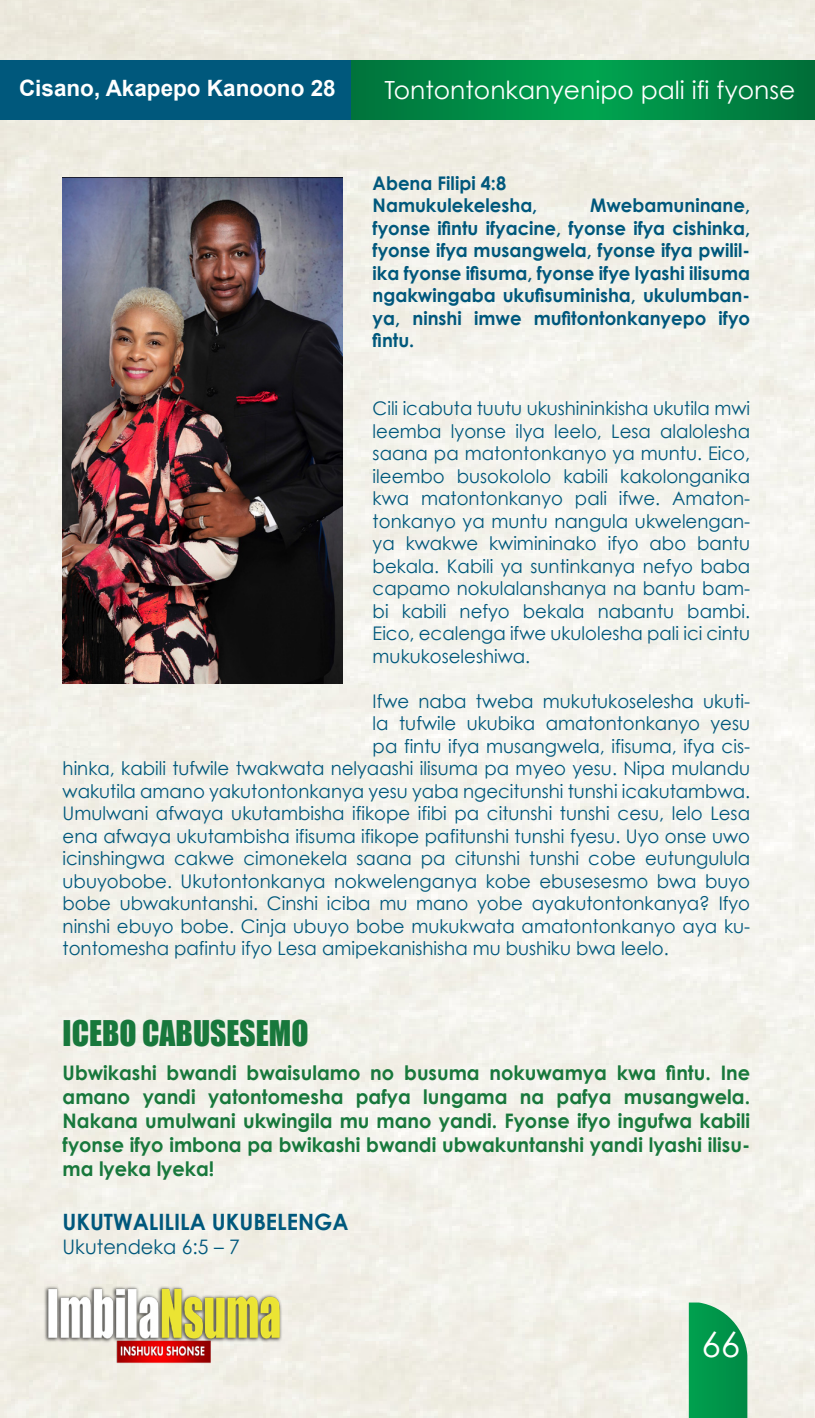
<style>
.page{position:relative;width:815px;height:1418px;background:#fff}
.page>*{position:absolute;margin:0;border:0;box-sizing:border-box;transform-origin:0 0}
.t1{font:35px "Century Gothic";color:#fff}
.t2{font:32.5px "Impact";color:#18783c}
.t3{font:25px "Century Gothic";color:#fff}
.t4{font:700 22.5px "Arial";color:#fff}
.t5{font:700 22.5px "Century Gothic";color:#00587c}
.t6{font:700 20px/24px "Century Gothic";color:#18783c;text-align:justify}
.t7{font:20px "Century Gothic";color:#00587c}
.t8{font:18.75px/22.5px "Century Gothic";color:#00587c;text-align:justify}
.t9{font:700 18.75px/22.5px "Century Gothic";color:#00587c;text-align:justify}
</style>
<div class="page">
<img style="left:0;top:0;width:815px;height:1417px">
<svg style="left:351px;top:60px;width:464px;height:60px;background:#008944"></svg>
<div style="left:0;top:60px;width:351px;height:60px;background:#00587c"></div>
<svg style="left:689px;top:1302px;width:58px;height:115px;background:#189f5a"></svg>
<img style="left:39px;top:1285px;width:246px;height:81px">
<img style="left:63px;top:177px;width:280px;height:506px">
<p class="t4" style="left:19px;top:74px;width:318px">Cisano, Akapepo Kanoono 28</p>
<p class="t3" style="left:384px;top:74px;width:413px">Tontontonkanyenipo pali ifi fyonse</p>
<p class="t9" style="left:373px;top:171px;width:135px">Abena Filipi 4:8</p>
<p class="t9" style="left:373px;top:193px;width:166px">Namukulekelesha,</p>
<p class="t9" style="left:373px;top:193px;width:379px;text-indent:217px">Mwebamuninane, fyonse ifintu ifyacine, fyonse ifya cishinka, fyonse ifya musangwela, fyonse ifya pwilil&shy;ika fyonse ifisuma, fyonse ifye lyashi ilisuma ngakwingaba ukufisuminisha, ukulumban&shy;ya, ninshi imwe mufitontonkanyepo ifyo fintu.</p>
<p class="t8" style="left:373px;top:397px;width:379px">Cili icabuta tuutu ukushininkisha ukutila mwi leemba lyonse ilya leelo, Lesa alalolesha saana pa matontonkanyo ya muntu. Eico, ileembo busokololo kabili kakolonganika kwa matontonkanyo pali ifwe. Amaton&shy;tonkanyo ya muntu nangula ukwelengan&shy;ya kwakwe kwimininako ifyo abo bantu bekala. Kabili ya suntinkanya nefyo baba capamo nokulalanshanya na bantu bam&shy;bi kabili nefyo bekala nabantu bambi.<br>Eico, ecalenga ifwe ukulolesha pali ici cintu mukukoseleshiwa.</p>
<p class="t8" style="left:373px;top:689px;width:379px">Ifwe naba tweba mukutukoselesha ukuti-</p>
<p class="t8" style="left:373px;top:712px;width:379px">la tufwile ukubika amatontonkanyo yesu</p>
<p class="t8" style="left:373px;top:734px;width:379px">pa fintu ifya musangwela, ifisuma, ifya cis-</p>
<p class="t8" style="left:63px;top:757px;width:689px">hinka, kabili tufwile twakwata nelyaashi ilisuma pa myeo yesu. Nipa mulandu</p>
<p class="t8" style="left:63px;top:779px;width:689px">wakutila amano yakutontonkanya yesu yaba ngecitunshi tunshi icakutambwa.</p>
<p class="t8" style="left:63px;top:802px;width:689px">Umulwani afwaya ukutambisha ifikope ifibi pa citunshi tunshi cesu, lelo Lesa</p>
<p class="t8" style="left:63px;top:824px;width:689px">ena afwaya ukutambisha ifisuma ifikope pafitunshi tunshi fyesu. Uyo onse uwo</p>
<p class="t8" style="left:63px;top:847px;width:689px">icinshingwa cakwe cimonekela saana pa citunshi tunshi cobe eutungulula</p>
<p class="t8" style="left:63px;top:869px;width:689px">ubuyobobe. Ukutontonkanya nokwelenganya kobe ebusesesmo bwa buyo</p>
<p class="t8" style="left:63px;top:892px;width:689px">bobe ubwakuntanshi. Cinshi iciba mu mano yobe ayakutontonkanya? Ifyo</p>
<p class="t8" style="left:63px;top:914px;width:689px">ninshi ebuyo bobe. Cinja ubuyo bobe mukukwata amatontonkanyo aya ku-</p>
<p class="t8" style="left:63px;top:937px;width:608px">tontomesha pafintu ifyo Lesa amipekanishisha mu bushiku bwa leelo.</p>
<p class="t2" style="left:63px;top:1008px;width:247px">ICEBO CABUSESEMO</p>
<p class="t6" style="left:63px;top:1060px;width:689px">Ubwikashi bwandi bwaisulamo no busuma nokuwamya kwa fintu. Ine amano yandi yatontomesha pafya lungama na pafya musangwela.<br>Nakana umulwani ukwingila mu mano yandi. Fyonse ifyo ingufwa kabili fyonse ifyo imbona pa bwikashi bwandi ubwakuntanshi yandi lyashi ilisu&shy;ma lyeka lyeka!</p>
<p class="t5" style="left:63px;top:1205px;width:288px">UKUTWALILILA UKUBELENGA</p>
<p class="t7" style="left:63px;top:1234px;width:179px">Ukutendeka 6:5 – 7</p>
<h1 class="t1" style="left:701px;top:1322px;width:40px">66</h1>
</div>
